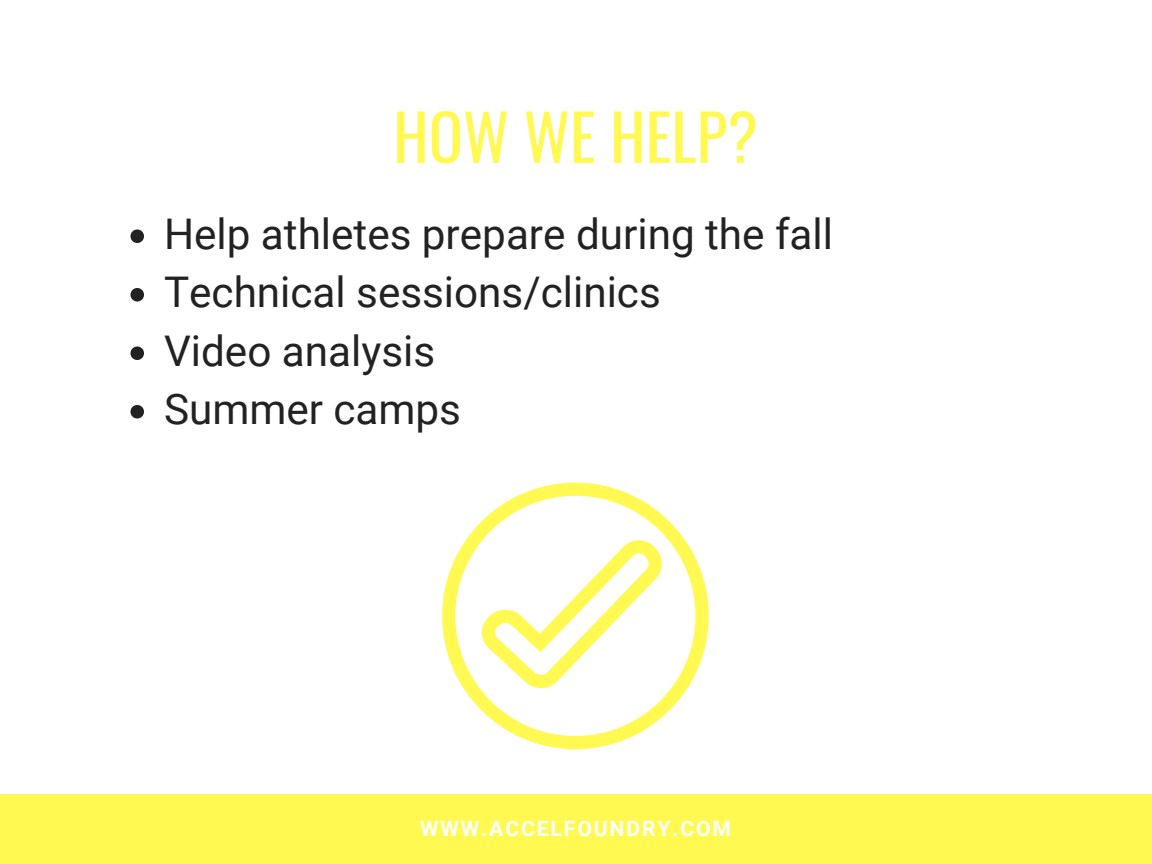
<style>
.page{position:relative;width:1152px;height:864px;background:#fff}
.page>*{position:absolute;margin:0;border:0;box-sizing:border-box;transform-origin:0 0}
.t1{font:63.45px "Oswald";color:#fff952}
.t2{font:42.3px/58.5px "Roboto";color:#222}
.t3{font:700 21.15px "Roboto";letter-spacing:.09em;color:#fff}
</style>
<div class="page">
<svg style="left:130px;top:230px;width:14px;height:13px"></svg>
<svg style="left:130px;top:288px;width:14px;height:14px"></svg>
<svg style="left:130px;top:346px;width:14px;height:14px"></svg>
<svg style="left:130px;top:405px;width:14px;height:13px"></svg>
<svg style="left:442px;top:483px;width:267px;height:266px"></svg>
<svg style="left:480px;top:540px;width:184px;height:148px"></svg>
<div style="left:0;top:794px;width:1152px;height:70px;background:#fff952"></div>
<h1 class="t1" style="left:393px;top:87px;width:366px">HOW WE HELP?</h1>
<p class="t2" style="left:164px;top:205px;width:671px">Help athletes prepare during the fall<br>Technical sessions/clinics<br>Video analysis<br>Summer camps</p>
<p class="t3" style="left:420px;top:816px;width:312px">WWW.ACCELFOUNDRY.COM</p>
</div>
